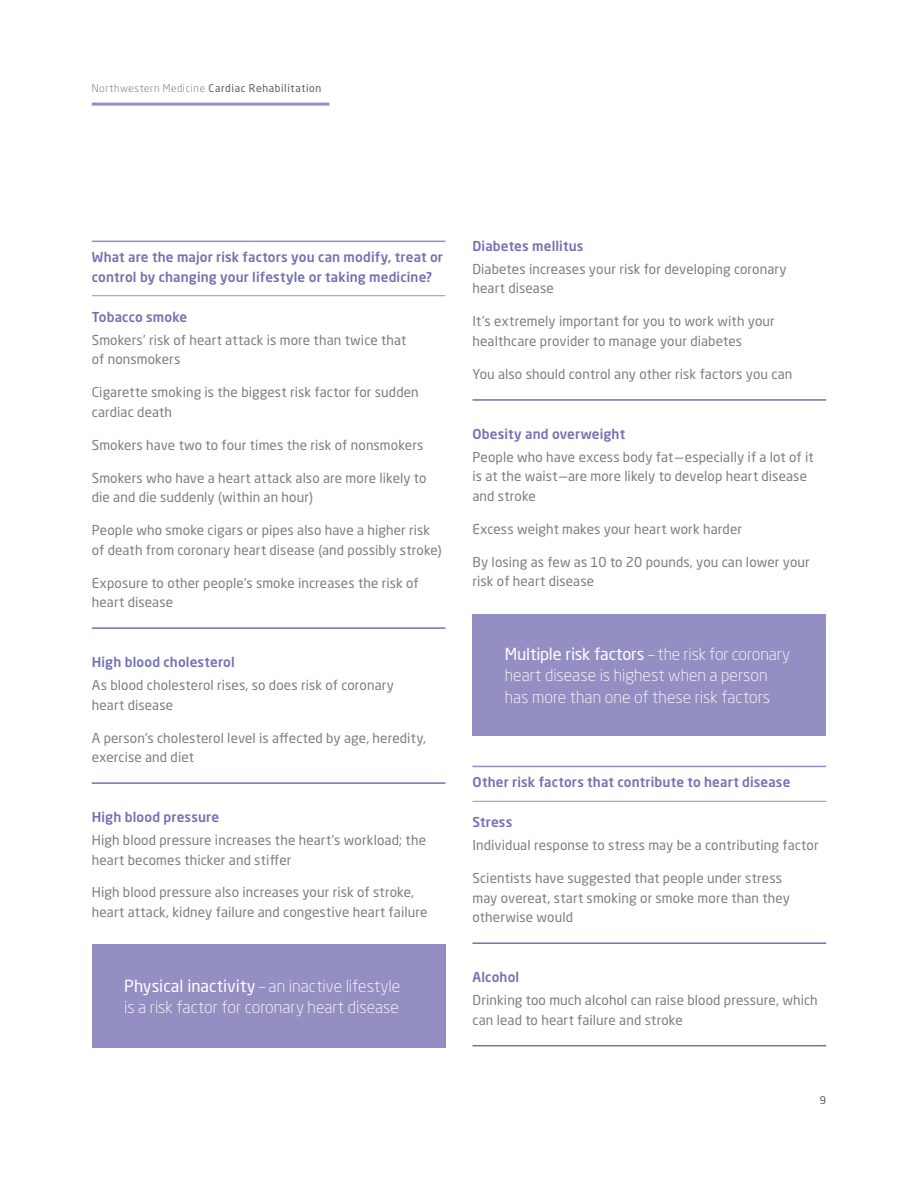
<style>
.page{position:relative;width:918px;height:1188px;background:#fff}
.page>*{position:absolute;margin:0;border:0;box-sizing:border-box;transform-origin:0 0}
.NM_-_Body_Highlight{font:300 16.5px/21px "Neo Sans Pro";letter-spacing:.005em;color:#fff}
.NM_-_Bullet_List{font:13.5px/19.5px "Neo Sans Pro";letter-spacing:.01em;color:#7c7e80}
.bullet_list_last_no{font:13.5px/19.5px "Neo Sans Pro";letter-spacing:.01em;color:#7c7e80}
.sub_head_no_indent{font:500 13.5px/19.5px "Neo Sans Pro";letter-spacing:.01em;color:#7471b2}
.NM_-_Body_Subhead{font:500 13.5px "Neo Sans Pro";letter-spacing:.01em;color:#7471b2}
.t1{font:10.5px "Neo Sans Pro";letter-spacing:.055em;color:#5c5c5f}
.NM_-_Folio_Right{font:10.5px "Neo Sans Pro";color:#54575a}
.s1{font-weight:300}
.s2{font-weight:400}
</style>
<div class="page">
<hr style="left:92px;top:103px;width:237px;height:3px;background:#938fc3">
<hr style="left:92px;top:241px;width:354px;height:1px;background:#938fc3">
<hr style="left:92px;top:295px;width:354px;height:1px;background:#938fc3">
<hr style="left:92px;top:627px;width:354px;height:2px;background:#7471b2">
<hr style="left:92px;top:782px;width:354px;height:2px;background:#7471b2">
<hr style="left:472px;top:399px;width:354px;height:2px;background:#7471b2">
<hr style="left:472px;top:766px;width:354px;height:1px;background:#938fc3">
<hr style="left:472px;top:801px;width:354px;height:1px;background:#938fc3">
<hr style="left:472px;top:942px;width:354px;height:2px;background:#7471b2">
<hr style="left:472px;top:1045px;width:354px;height:1px;background:#7471b2">
<div style="left:472px;top:614px;width:354px;height:122px;background:#938fc3"></div>
<div style="left:92px;top:944px;width:354px;height:104px;background:#938fc3"></div>
<p class="t1" style="left:92px;top:82px;width:231px"><span class="s1">Northwestern Medicine</span> Cardiac Rehabilitation</p>
<p class="sub_head_no_indent" style="left:92px;top:247px;width:353px">What are the major risk factors you can modify, treat or control by changing your lifestyle or taking medicine?</p>
<p class="NM_-_Body_Subhead" style="left:92px;top:308px;width:97px">Tobacco smoke</p>
<p class="NM_-_Bullet_List" style="left:92px;top:330px;width:316px">Smokers’ risk of heart attack is more than twice that of nonsmokers</p>
<p class="NM_-_Bullet_List" style="left:92px;top:382px;width:329px">Cigarette smoking is the biggest risk factor for sudden cardiac death</p>
<p class="NM_-_Bullet_List" style="left:92px;top:435px;width:333px">Smokers have two to four times the risk of nonsmokers</p>
<p class="NM_-_Bullet_List" style="left:92px;top:468px;width:336px">Smokers who have a heart attack also are more likely to die and die suddenly (within an hour)</p>
<p class="NM_-_Bullet_List" style="left:92px;top:520px;width:351px">People who smoke cigars or pipes also have a higher risk of death from coronary heart disease (and possibly stroke)</p>
<p class="bullet_list_last_no" style="left:92px;top:573px;width:328px">Exposure to other people’s smoke increases the risk of heart disease</p>
<p class="NM_-_Body_Subhead" style="left:92px;top:654px;width:144px">High blood cholesterol</p>
<p class="NM_-_Bullet_List" style="left:92px;top:675px;width:304px">As blood cholesterol rises, so does risk of coronary heart disease</p>
<p class="bullet_list_last_no" style="left:92px;top:728px;width:336px">A person’s cholesterol level is affected by age, heredity, exercise and diet</p>
<p class="NM_-_Body_Subhead" style="left:92px;top:809px;width:129px">High blood pressure</p>
<p class="NM_-_Bullet_List" style="left:92px;top:830px;width:336px">High blood pressure increases the heart’s workload; the heart becomes thicker and stiffer</p>
<p class="NM_-_Bullet_List" style="left:92px;top:883px;width:337px">High blood pressure also increases your risk of stroke, heart attack, kidney failure and congestive heart failure</p>
<p class="NM_-_Body_Highlight" style="left:124px;top:975px;width:278px"><span class="s2">Physical inactivity</span> – an inactive lifestyle is a risk factor for coronary heart disease</p>
<p class="NM_-_Body_Subhead" style="left:472px;top:237px;width:112px">Diabetes mellitus</p>
<p class="NM_-_Bullet_List" style="left:472px;top:259px;width:316px">Diabetes increases your risk for developing coronary heart disease</p>
<p class="NM_-_Bullet_List" style="left:472px;top:312px;width:304px">It’s extremely important for you to work with your healthcare provider to manage your diabetes</p>
<p class="bullet_list_last_no" style="left:472px;top:364px;width:321px">You also should control any other risk factors you can</p>
<p class="NM_-_Body_Subhead" style="left:472px;top:425px;width:154px">Obesity and overweight</p>
<p class="NM_-_Bullet_List" style="left:472px;top:447px;width:343px">People who have excess body fat—especially if a lot of it is at the waist—are more likely to develop heart disease and stroke</p>
<p class="NM_-_Bullet_List" style="left:472px;top:519px;width:271px">Excess weight makes your heart work harder</p>
<p class="NM_-_Bullet_List" style="left:472px;top:552px;width:339px">By losing as few as 10 to 20 pounds, you can lower your risk of heart disease</p>
<p class="NM_-_Body_Highlight" style="left:505px;top:644px;width:287px"><span class="s2">Multiple risk factors</span> – the risk for coronary heart disease is highest when a person has more than one of these risk factors</p>
<p class="sub_head_no_indent" style="left:472px;top:772px;width:320px">Other risk factors that contribute to heart disease</p>
<p class="NM_-_Body_Subhead" style="left:472px;top:814px;width:41px">Stress</p>
<p class="NM_-_Bullet_List" style="left:472px;top:835px;width:348px">Individual response to stress may be a contributing factor</p>
<p class="bullet_list_last_no" style="left:472px;top:868px;width:319px">Scientists have suggested that people under stress may overeat, start smoking or smoke more than they otherwise would</p>
<p class="NM_-_Body_Subhead" style="left:472px;top:969px;width:48px">Alcohol</p>
<p class="bullet_list_last_no" style="left:472px;top:990px;width:347px">Drinking too much alcohol can raise blood pressure, which can lead to heart failure and stroke</p>
<p class="NM_-_Folio_Right" style="left:820px;top:1094px;width:8px">9</p>
</div>
